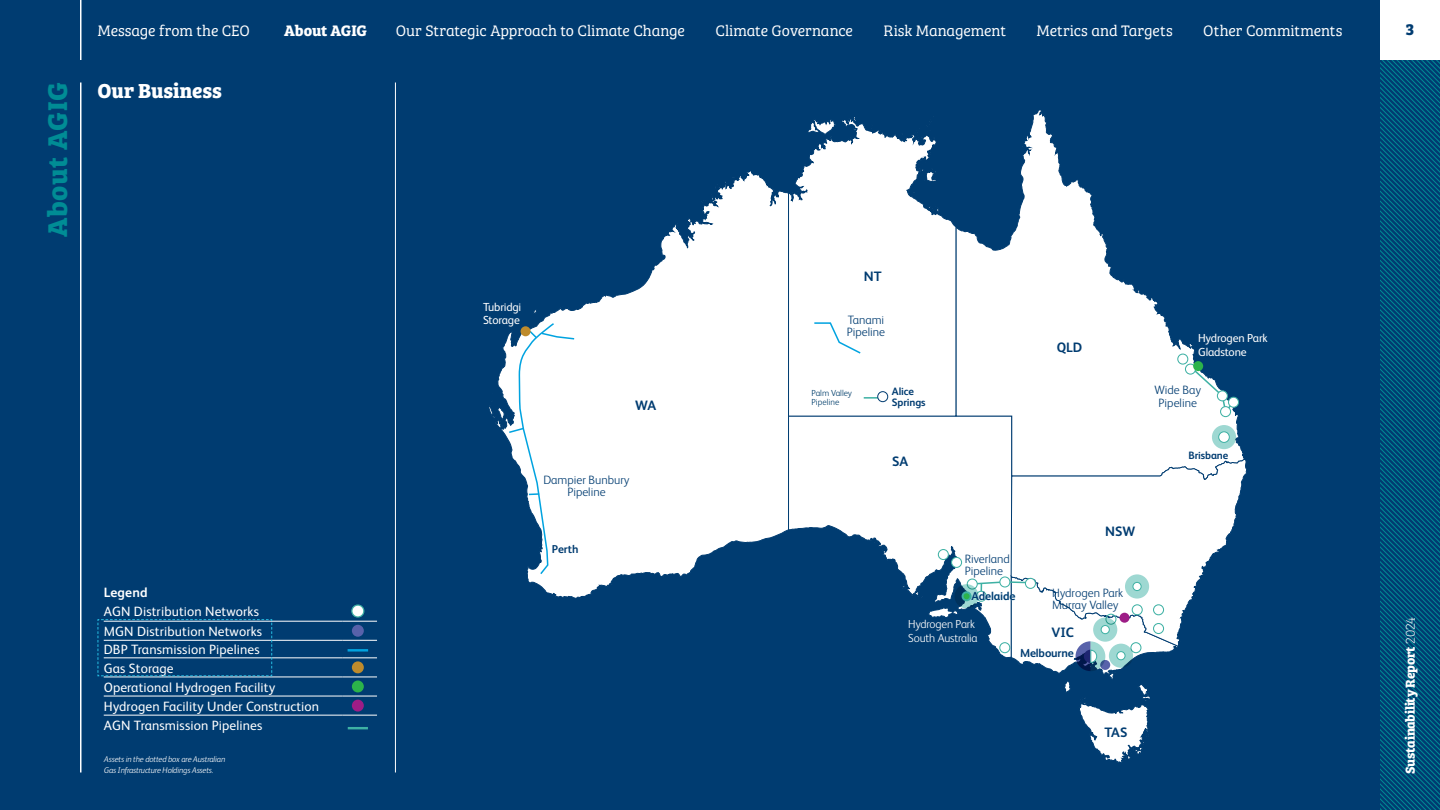
<style>
.page{position:relative;width:1440px;height:810px;background:#003c71}
.page>*{position:absolute;margin:0;border:0;box-sizing:border-box;transform-origin:0 0}
.t1{font:700 28.12px "Bree Serif";letter-spacing:.02em;color:#008c95}
.t2{font:700 21px "Bree Serif";letter-spacing:-.005em;color:#fff}
.t3{font:700 16.5px "Bree Serif";color:#003c71}
.t4{font:15.75px "Bree Serif Lt";letter-spacing:-.005em;color:#fff}
.t5{font:700 15.75px "Bree Serif";letter-spacing:-.01em;color:#fff}
.t6{font:700 13.65px "FS Albert";color:#003c71}
.t7{font:13.5px/18.9px "FS Albert";letter-spacing:.01em;color:#fff}
.t8{font:700 13.5px "Bree Serif";letter-spacing:-.02em;color:#fff}
.t9{font:700 13.5px "FS Albert";letter-spacing:.01em;color:#fff}
.t10{font:300 12.15px/12.1px "FS Albert";color:#003c71}
.t11{font:11.7px/13.4px "FS Albert";letter-spacing:-.015em;color:#fff}
.t12{font:300 11.7px/13.4px "FS Albert";letter-spacing:-.015em;color:#fff}
.t13{font:700 11.7px "FS Albert";letter-spacing:-.015em;color:#003c71}
.t14{font:700 11.4px "FS Albert";letter-spacing:-.01em;color:#003c71}
.t15{font:700 10.73px/10.7px "FS Albert";letter-spacing:-.015em;color:#003c71}
.t16{font:300 8.85px/8.9px "FS Albert";color:#003e6b}
.t17{font:italic 300 8.4px/10.1px "FS Albert";letter-spacing:-.02em;color:#fff}
.s1{font-family:"Bree Serif Th";font-weight:400}
</style>
<div class="page">
<svg style="left:1380px;top:60px;width:60px;height:750px"></svg>
<div style="left:1380px;top:0;width:60px;height:60px;background:#fff"></div>
<hr style="left:80px;top:0;width:1px;height:60px;background:#fff">
<hr style="left:80px;top:82px;width:1px;height:690px;background:#fff">
<svg style="left:789px;top:417px;width:175px;height:200px"></svg>
<svg style="left:955px;top:110px;width:288px;height:370px"></svg>
<svg style="left:789px;top:114px;width:168px;height:303px"></svg>
<svg style="left:489px;top:171px;width:299px;height:427px"></svg>
<svg style="left:813px;top:322px;width:49px;height:33px;background:#f0f9fd"></svg>
<hr style="left:864px;top:397px;width:22px;height:2px;background:#3eb1a4">
<svg style="left:1187px;top:363px;width:47px;height:52px"></svg>
<svg style="left:507px;top:322px;width:69px;height:254px"></svg>
<div style="left:1178px;top:354px;width:10px;height:10px;background:#fff;border-radius:50%"></div>
<div style="left:1177px;top:354px;width:11px;height:11px;border:1px solid #3eb1a4;border-radius:50%"></div>
<div style="left:1185px;top:364px;width:10px;height:10px;background:#fff;border-radius:50%"></div>
<div style="left:1185px;top:364px;width:11px;height:11px;border:1px solid #3eb1a4;border-radius:50%"></div>
<div style="left:1217px;top:391px;width:10px;height:10px;background:#fff;border-radius:50%"></div>
<div style="left:1217px;top:390px;width:11px;height:11px;border:1px solid #3eb1a4;border-radius:50%"></div>
<div style="left:1221px;top:407px;width:10px;height:10px;background:#fff;border-radius:50%"></div>
<div style="left:1220px;top:406px;width:11px;height:11px;border:1px solid #3eb1a4;border-radius:50%"></div>
<div style="left:1229px;top:397px;width:10px;height:10px;background:#fff;border-radius:50%"></div>
<div style="left:1228px;top:397px;width:11px;height:11px;border:1px solid #3eb1a4;border-radius:50%"></div>
<div style="left:952px;top:557px;width:10px;height:10px;background:#fff;border-radius:50%"></div>
<div style="left:951px;top:557px;width:11px;height:11px;border:1px solid #3eb1a4;border-radius:50%"></div>
<div style="left:938px;top:550px;width:10px;height:10px;background:#fff;border-radius:50%"></div>
<div style="left:938px;top:549px;width:11px;height:11px;border:1px solid #3eb1a4;border-radius:50%"></div>
<div style="left:878px;top:392px;width:10px;height:10px;background:#fff;border-radius:50%"></div>
<div style="left:877px;top:391px;width:11px;height:11px;border:1px solid #003c71;border-radius:50%"></div>
<div style="left:521px;top:326px;width:10px;height:10px;background:#be8b2c;border-radius:50%"></div>
<div style="left:1193px;top:361px;width:10px;height:10px;background:#2cb34a;border-radius:50%"></div>
<div style="left:1212px;top:425px;width:24px;height:24px;background:#9ed8d2;border-radius:50%"></div>
<svg style="left:954px;top:584px;width:25px;height:24px"></svg>
<svg style="left:962px;top:591px;width:10px;height:10px"></svg>
<div style="left:1219px;top:432px;width:10px;height:10px;background:#fff;border-radius:50%"></div>
<div style="left:1218px;top:431px;width:12px;height:12px;border:1px solid #3eb1a4;border-radius:50%"></div>
<svg style="left:964px;top:458px;width:283px;height:305px"></svg>
<div style="left:1117px;top:652px;width:8px;height:8px;background:#fff;border-radius:50%"></div>
<div style="left:1117px;top:651px;width:8px;height:9px;border:1px solid #3eb1a4;border-radius:50%"></div>
<hr style="left:104px;top:621px;width:238px;height:1px;background:#fff">
<hr style="left:342px;top:621px;width:35px;height:1px;background:#fff">
<hr style="left:104px;top:640px;width:238px;height:1px;background:#fff">
<hr style="left:342px;top:640px;width:35px;height:1px;background:#fff">
<hr style="left:104px;top:658px;width:238px;height:1px;background:#fff">
<hr style="left:342px;top:658px;width:35px;height:1px;background:#fff">
<hr style="left:104px;top:677px;width:238px;height:1px;background:#fff">
<hr style="left:342px;top:677px;width:35px;height:1px;background:#fff">
<hr style="left:104px;top:696px;width:238px;height:1px;background:#fff">
<hr style="left:342px;top:696px;width:35px;height:1px;background:#fff">
<hr style="left:104px;top:715px;width:238px;height:1px;background:#fff">
<hr style="left:342px;top:715px;width:35px;height:1px;background:#fff">
<svg style="left:352px;top:605px;width:12px;height:12px"></svg>
<div style="left:351px;top:604px;width:13px;height:14px;border:1px solid #3eb1a4;border-radius:50%"></div>
<div style="left:352px;top:625px;width:12px;height:12px;background:#5862aa;border-radius:50%"></div>
<hr style="left:348px;top:649px;width:20px;height:3px;background:#00a3e0">
<div style="left:352px;top:661px;width:12px;height:12px;background:#be8b2c;border-radius:50%"></div>
<div style="left:352px;top:681px;width:12px;height:11px;background:#2cb34a;border-radius:50%"></div>
<div style="left:352px;top:700px;width:12px;height:12px;background:#9d1d86;border-radius:50%"></div>
<hr style="left:348px;top:727px;width:20px;height:2px;background:#3eb1a4">
<svg style="left:97px;top:619px;width:176px;height:58px"></svg>
<hr style="left:395px;top:82px;width:1px;height:690px;background:#fff">
<h1 class="t1" style="left:35px;top:237px;width:156px;rotate:-90deg">About AGIG</h1>
<p class="t4" style="left:98px;top:19px;width:154px">Message from the CEO</p>
<p class="t5" style="left:284px;top:18px;width:84px">About AGIG</p>
<p class="t4" style="left:396px;top:19px;width:291px">Our Strategic Approach to Climate Change</p>
<p class="t4" style="left:716px;top:19px;width:139px">Climate Governance</p>
<p class="t4" style="left:884px;top:19px;width:124px">Risk Management</p>
<p class="t4" style="left:1037px;top:19px;width:138px">Metrics and Targets</p>
<p class="t4" style="left:1203px;top:19px;width:141px">Other Commitments</p>
<h2 class="t2" style="left:98px;top:74px;width:126px">Our Business</h2>
<p class="t11" style="left:483px;top:300px;width:40px">Tubridgi<br>Storage</p>
<p class="t6" style="left:635px;top:397px;width:22px">WA</p>
<p class="t10" style="left:543px;top:474px;width:88px;text-align:center">Dampier Bunbury<br>Pipeline</p>
<p class="t14" style="left:552px;top:543px;width:28px">Perth</p>
<p class="t6" style="left:864px;top:269px;width:19px">NT</p>
<p class="t10" style="left:847px;top:314px;width:40px">Tanami<br>Pipeline</p>
<p class="t16" style="left:812px;top:388px;width:42px">Palm Valley<br>Pipeline</p>
<p class="t15" style="left:892px;top:386px;width:35px">Alice<br>Springs</p>
<p class="t6" style="left:892px;top:454px;width:18px">SA</p>
<p class="t10" style="left:965px;top:552px;width:47px">Riverland<br>Pipeline</p>
<p class="t6" style="left:1057px;top:339px;width:27px">QLD</p>
<p class="t6" style="left:1105px;top:524px;width:32px">NSW</p>
<p class="t9" style="left:104px;top:585px;width:45px">Legend</p>
<p class="t13" style="left:972px;top:589px;width:45px">Adelaide</p>
<p class="t7" style="left:104px;top:602px;width:160px;line-height:19.7px">AGN Distribution Networks<br>MGN Distribution Networks</p>
<p class="t7" style="left:104px;top:640px;width:217px">DBP Transmission Pipelines<br>Gas Storage<br>Operational Hydrogen Facility<br>Hydrogen Facility Under Construction<br>AGN Transmission Pipelines</p>
<p class="t17" style="left:104px;top:755px;width:123px">Assets in the dotted box are Australian<br>Gas Infrastructure Holdings Assets.</p>
<p class="t10" style="left:1052px;top:587px;width:73px">Hydrogen Park<br>Murray Valley</p>
<p class="t12" style="left:908px;top:617px;width:71px">Hydrogen Park<br>South Australia</p>
<p class="t6" style="left:1052px;top:624px;width:24px">VIC</p>
<p class="t13" style="left:1020px;top:646px;width:55px">Melbourne</p>
<p class="t6" style="left:1105px;top:724px;width:24px">TAS</p>
<p class="t11" style="left:1198px;top:332px;width:71px">Hydrogen Park<br>Gladstone</p>
<p class="t10" style="left:1154px;top:384px;width:48px;text-align:center">Wide Bay<br>Pipeline</p>
<p class="t15" style="left:1188px;top:449px;width:41px">Brisbane</p>
<p class="t3" style="left:1406px;top:17px;width:10px">3</p>
<p class="t8" style="left:1400px;top:774px;width:158px;rotate:-90deg">Sustainability Report <span class="s1">2024</span></p>
</div>
